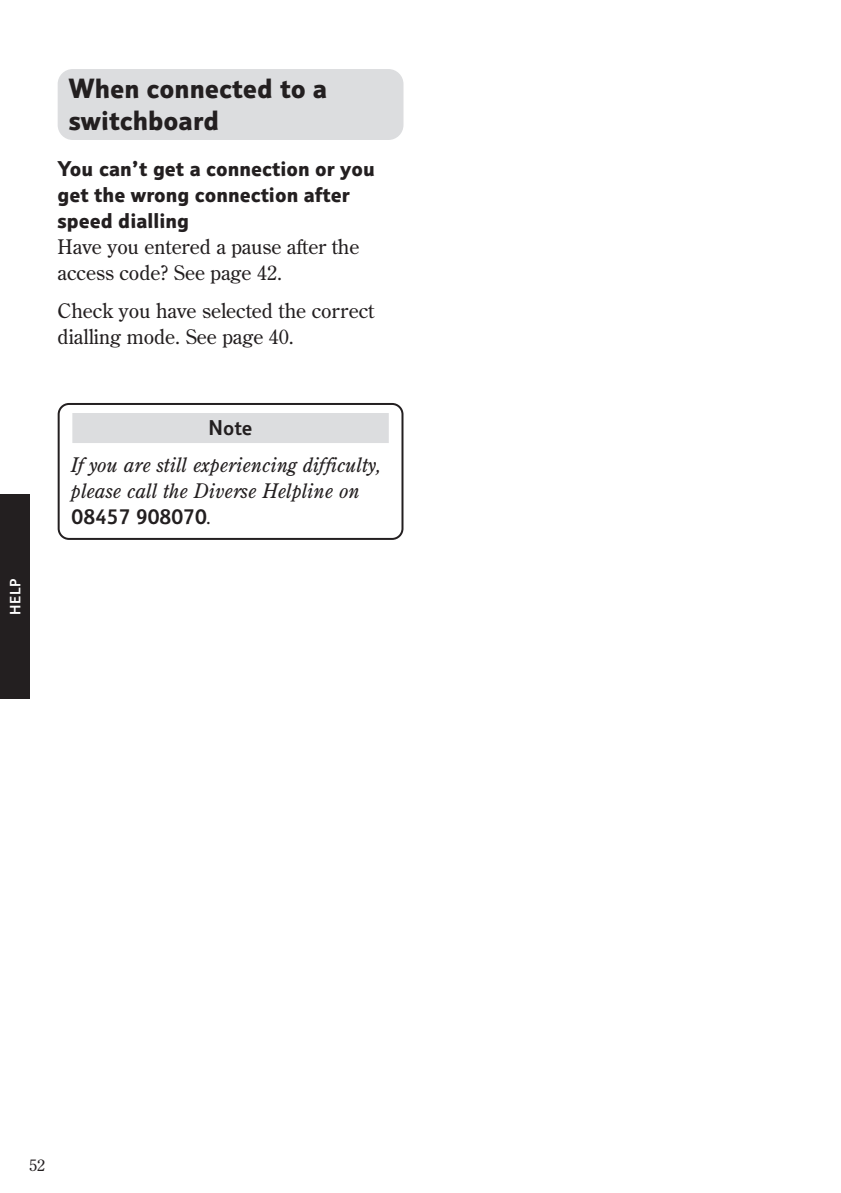
<style>
.page{position:relative;width:841px;height:1193px;background:#fff}
.page>*{position:absolute;margin:0;border:0;box-sizing:border-box;transform-origin:0 0}
.t1{font:700 26px/32px "BT Extra";color:#231f20}
.t2{font:20px/26px "Century Old Style";color:#231f20}
.t3{font:700 20px/26px "BT Extra";color:#231f20}
.t4{font:italic 20px/26px "Century Old Style";color:#231f20}
.t5{font:20px "BT Bold";color:#231f20}
.t6{font:16px "Century Old Style";color:#231f20}
.t7{font:14px "BT Bold";color:#fff}
.s1{font-family:"Century Old Style";font-style:italic}
</style>
<div class="page">
<svg style="left:0;top:69px;width:404px;height:630px"></svg>
<p class="t7" style="left:10px;top:614px;width:37px;rotate:-90deg">HELP</p>
<h1 class="t1" style="left:69px;top:75px;width:260px">When connected to a switchboard</h1>
<p class="t3" style="left:58px;top:157px;width:319px">You can’t get a connection or you get the wrong connection after speed dialling</p>
<p class="t2" style="left:58px;top:235px;width:303px">Have you entered a pause after the access code? See page 42.</p>
<p class="t2" style="left:58px;top:299px;width:318px">Check you have selected the correct dialling mode. See page 40.</p>
<p class="t5" style="left:209px;top:419px;width:45px">Note</p>
<p class="t4" style="left:71px;top:453px;width:311px">If you are still experiencing difficulty, please call the Diverse Helpline on</p>
<p class="t5" style="left:72px;top:509px;width:142px">08457 908070<span class="s1">.</span></p>
<p class="t6" style="left:29px;top:1157px;width:17px">52</p>
</div>
